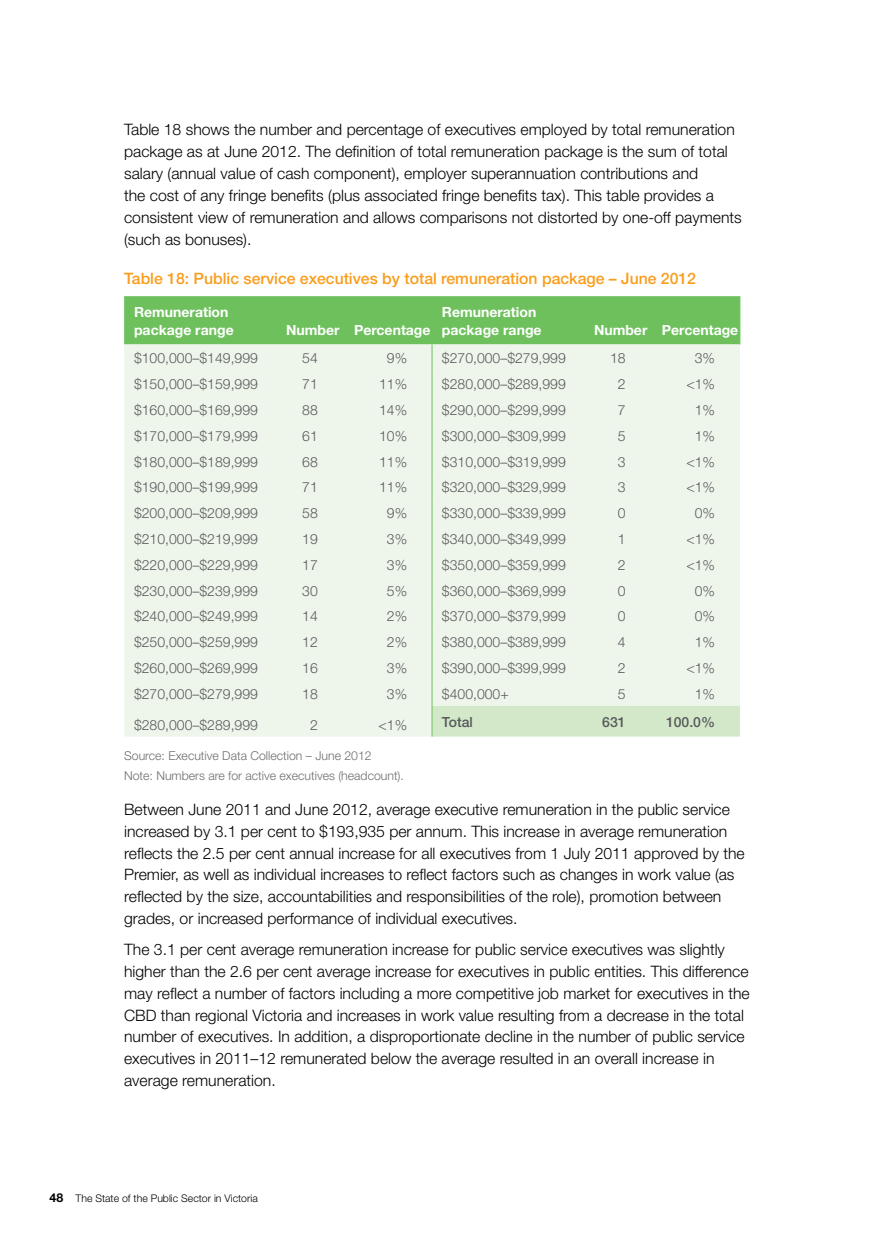
<style>
.page{position:relative;width:874px;height:1241px;background:#fff}
.page>*{position:absolute;margin:0;border:0;box-sizing:border-box;transform-origin:0 0}
.Body_after_sources{font:300 15.75px/21.9px "Helvetica Neue LT Std";color:#000}
.Body_Text{font:300 15.75px/21.9px "Helvetica Neue LT Std";color:#000}
.Table_title{font:500 15.75px "Helvetica Neue";color:#f99d1c}
.Table_Body{font:300 14px "Helvetica Neue LT Std";color:#58595b}
.Table_Body-2{font:700 14px/17.5px "Helvetica Neue";color:#fff}
.Table_Body-3{font:500 14px "Helvetica Neue";color:#58595b}
.table_source_sp_aft{font:300 12.25px "Helvetica Neue LT Std";color:#6d6e71}
.Table_Figure_source{font:300 12.25px "Helvetica Neue LT Std";color:#6d6e71}
.t1{font:300 10.5px "Helvetica Neue LT Std";color:#000}
.s1{font-family:"Helvetica Neue";font-weight:700;font-size:12.25px}
</style>
<div class="page">
<hr style="left:739px;top:296px;width:1px;height:48px;background:#6ec05d">
<svg style="left:124px;top:296px;width:615px;height:440px;background:#deefda"></svg>
<hr style="left:431px;top:705px;width:1px;height:31px;background:#6ec05d">
<p class="Body_after_sources" style="left:124px;top:118px;width:618px">Table 18 shows the number and percentage of executives employed by total remuneration package as at June 2012. The definition of total remuneration package is the sum of total salary (annual value of cash component), employer superannuation contributions and<br>the cost of any fringe benefits (plus associated fringe benefits tax). This table provides a consistent view of remuneration and allows comparisons not distorted by one-off payments (such as bonuses).</p>
<p class="Table_title" style="left:124px;top:269px;width:573px">Table 18: Public service executives by total remuneration package – June 2012</p>
<p class="Table_Body-2" style="left:134px;top:303px;width:101px">Remuneration package range</p>
<p class="Table_Body-2" style="left:441px;top:303px;width:101px">Remuneration package range</p>
<p class="Table_Body-2" style="left:286px;top:320px;width:55px">Number</p>
<p class="Table_Body-2" style="left:354px;top:320px;width:78px">Percentage</p>
<p class="Table_Body-2" style="left:593px;top:320px;width:55px">Number</p>
<p class="Table_Body-2" style="left:661px;top:320px;width:78px">Percentage</p>
<p class="Table_Body" style="left:134px;top:350px;width:125px">$100,000–$149,999</p>
<p class="Table_Body" style="left:302px;top:350px;width:17px">54</p>
<p class="Table_Body" style="left:387px;top:350px;width:22px">9%</p>
<p class="Table_Body" style="left:441px;top:350px;width:125px">$270,000–$279,999</p>
<p class="Table_Body" style="left:609px;top:350px;width:17px">18</p>
<p class="Table_Body" style="left:694px;top:350px;width:22px">3%</p>
<p class="Table_Body" style="left:134px;top:375px;width:125px">$150,000–$159,999</p>
<p class="Table_Body" style="left:302px;top:375px;width:17px">71</p>
<p class="Table_Body" style="left:379px;top:375px;width:30px">11%</p>
<p class="Table_Body" style="left:441px;top:375px;width:125px">$280,000–$289,999</p>
<p class="Table_Body" style="left:617px;top:375px;width:9px">2</p>
<p class="Table_Body" style="left:686px;top:375px;width:30px">&lt;1%</p>
<p class="Table_Body" style="left:134px;top:401px;width:125px">$160,000–$169,999</p>
<p class="Table_Body" style="left:302px;top:401px;width:17px">88</p>
<p class="Table_Body" style="left:379px;top:401px;width:30px">14%</p>
<p class="Table_Body" style="left:441px;top:401px;width:125px">$290,000–$299,999</p>
<p class="Table_Body" style="left:617px;top:401px;width:9px">7</p>
<p class="Table_Body" style="left:694px;top:401px;width:22px">1%</p>
<p class="Table_Body" style="left:134px;top:427px;width:125px">$170,000–$179,999</p>
<p class="Table_Body" style="left:302px;top:427px;width:17px">61</p>
<p class="Table_Body" style="left:379px;top:427px;width:30px">10%</p>
<p class="Table_Body" style="left:441px;top:427px;width:125px">$300,000–$309,999</p>
<p class="Table_Body" style="left:617px;top:427px;width:9px">5</p>
<p class="Table_Body" style="left:694px;top:427px;width:22px">1%</p>
<p class="Table_Body" style="left:134px;top:453px;width:125px">$180,000–$189,999</p>
<p class="Table_Body" style="left:302px;top:453px;width:17px">68</p>
<p class="Table_Body" style="left:379px;top:453px;width:30px">11%</p>
<p class="Table_Body" style="left:441px;top:453px;width:125px">$310,000–$319,999</p>
<p class="Table_Body" style="left:617px;top:453px;width:9px">3</p>
<p class="Table_Body" style="left:686px;top:453px;width:30px">&lt;1%</p>
<p class="Table_Body" style="left:134px;top:479px;width:125px">$190,000–$199,999</p>
<p class="Table_Body" style="left:302px;top:479px;width:17px">71</p>
<p class="Table_Body" style="left:379px;top:479px;width:30px">11%</p>
<p class="Table_Body" style="left:441px;top:479px;width:125px">$320,000–$329,999</p>
<p class="Table_Body" style="left:617px;top:479px;width:9px">3</p>
<p class="Table_Body" style="left:686px;top:479px;width:30px">&lt;1%</p>
<p class="Table_Body" style="left:134px;top:504px;width:125px">$200,000–$209,999</p>
<p class="Table_Body" style="left:302px;top:504px;width:17px">58</p>
<p class="Table_Body" style="left:387px;top:504px;width:22px">9%</p>
<p class="Table_Body" style="left:441px;top:504px;width:125px">$330,000–$339,999</p>
<p class="Table_Body" style="left:617px;top:504px;width:9px">0</p>
<p class="Table_Body" style="left:694px;top:504px;width:22px">0%</p>
<p class="Table_Body" style="left:134px;top:530px;width:125px">$210,000–$219,999</p>
<p class="Table_Body" style="left:302px;top:530px;width:17px">19</p>
<p class="Table_Body" style="left:387px;top:530px;width:22px">3%</p>
<p class="Table_Body" style="left:441px;top:530px;width:125px">$340,000–$349,999</p>
<p class="Table_Body" style="left:617px;top:530px;width:9px">1</p>
<p class="Table_Body" style="left:686px;top:530px;width:30px">&lt;1%</p>
<p class="Table_Body" style="left:134px;top:556px;width:125px">$220,000–$229,999</p>
<p class="Table_Body" style="left:302px;top:556px;width:17px">17</p>
<p class="Table_Body" style="left:387px;top:556px;width:22px">3%</p>
<p class="Table_Body" style="left:441px;top:556px;width:125px">$350,000–$359,999</p>
<p class="Table_Body" style="left:617px;top:556px;width:9px">2</p>
<p class="Table_Body" style="left:686px;top:556px;width:30px">&lt;1%</p>
<p class="Table_Body" style="left:134px;top:582px;width:125px">$230,000–$239,999</p>
<p class="Table_Body" style="left:302px;top:582px;width:17px">30</p>
<p class="Table_Body" style="left:387px;top:582px;width:22px">5%</p>
<p class="Table_Body" style="left:441px;top:582px;width:125px">$360,000–$369,999</p>
<p class="Table_Body" style="left:617px;top:582px;width:9px">0</p>
<p class="Table_Body" style="left:694px;top:582px;width:22px">0%</p>
<p class="Table_Body" style="left:134px;top:608px;width:125px">$240,000–$249,999</p>
<p class="Table_Body" style="left:302px;top:608px;width:17px">14</p>
<p class="Table_Body" style="left:387px;top:608px;width:22px">2%</p>
<p class="Table_Body" style="left:441px;top:608px;width:125px">$370,000–$379,999</p>
<p class="Table_Body" style="left:617px;top:608px;width:9px">0</p>
<p class="Table_Body" style="left:694px;top:608px;width:22px">0%</p>
<p class="Table_Body" style="left:134px;top:633px;width:125px">$250,000–$259,999</p>
<p class="Table_Body" style="left:302px;top:633px;width:17px">12</p>
<p class="Table_Body" style="left:387px;top:633px;width:22px">2%</p>
<p class="Table_Body" style="left:441px;top:633px;width:125px">$380,000–$389,999</p>
<p class="Table_Body" style="left:617px;top:633px;width:9px">4</p>
<p class="Table_Body" style="left:694px;top:633px;width:22px">1%</p>
<p class="Table_Body" style="left:134px;top:659px;width:125px">$260,000–$269,999</p>
<p class="Table_Body" style="left:302px;top:659px;width:17px">16</p>
<p class="Table_Body" style="left:387px;top:659px;width:22px">3%</p>
<p class="Table_Body" style="left:441px;top:659px;width:125px">$390,000–$399,999</p>
<p class="Table_Body" style="left:617px;top:659px;width:9px">2</p>
<p class="Table_Body" style="left:686px;top:659px;width:30px">&lt;1%</p>
<p class="Table_Body" style="left:134px;top:685px;width:125px">$270,000–$279,999</p>
<p class="Table_Body" style="left:302px;top:685px;width:17px">18</p>
<p class="Table_Body" style="left:387px;top:685px;width:22px">3%</p>
<p class="Table_Body" style="left:441px;top:685px;width:68px">$400,000+</p>
<p class="Table_Body" style="left:617px;top:685px;width:9px">5</p>
<p class="Table_Body" style="left:694px;top:685px;width:22px">1%</p>
<p class="Table_Body" style="left:134px;top:716px;width:125px">$280,000–$289,999</p>
<p class="Table_Body" style="left:310px;top:716px;width:9px">2</p>
<p class="Table_Body" style="left:378px;top:716px;width:30px">&lt;1%</p>
<p class="Table_Body-3" style="left:441px;top:713px;width:32px">Total</p>
<p class="Table_Body-3" style="left:602px;top:713px;width:25px">631</p>
<p class="Table_Body-3" style="left:665px;top:713px;width:51px">100.0%</p>
<p class="Table_Figure_source" style="left:124px;top:748px;width:249px">Source: Executive Data Collection – June 2012</p>
<p class="table_source_sp_aft" style="left:124px;top:767px;width:281px">Note: Numbers are for active executives (headcount).</p>
<p class="Body_after_sources" style="left:124px;top:797px;width:622px">Between June 2011 and June 2012, average executive remuneration in the public service increased by 3.1 per cent to $193,935 per annum. This increase in average remuneration reflects the 2.5 per cent annual increase for all executives from 1 July 2011 approved by the Premier, as well as individual increases to reflect factors such as changes in work value (as reflected by the size, accountabilities and responsibilities of the role), promotion between grades, or increased performance of individual executives.</p>
<p class="Body_Text" style="left:124px;top:937px;width:626px">The 3.1 per cent average remuneration increase for public service executives was slightly higher than the 2.6 per cent average increase for executives in public entities. This difference may reflect a number of factors including a more competitive job market for executives in the CBD than regional Victoria and increases in work value resulting from a decrease in the total number of executives. In addition, a disproportionate decline in the number of public service executives in 2011–12 remunerated below the average resulted in an overall increase in average remuneration.</p>
<p class="t1" style="left:50px;top:1191px;width:210px"><span class="s1">48</span> The State of the Public Sector in Victoria</p>
</div>
